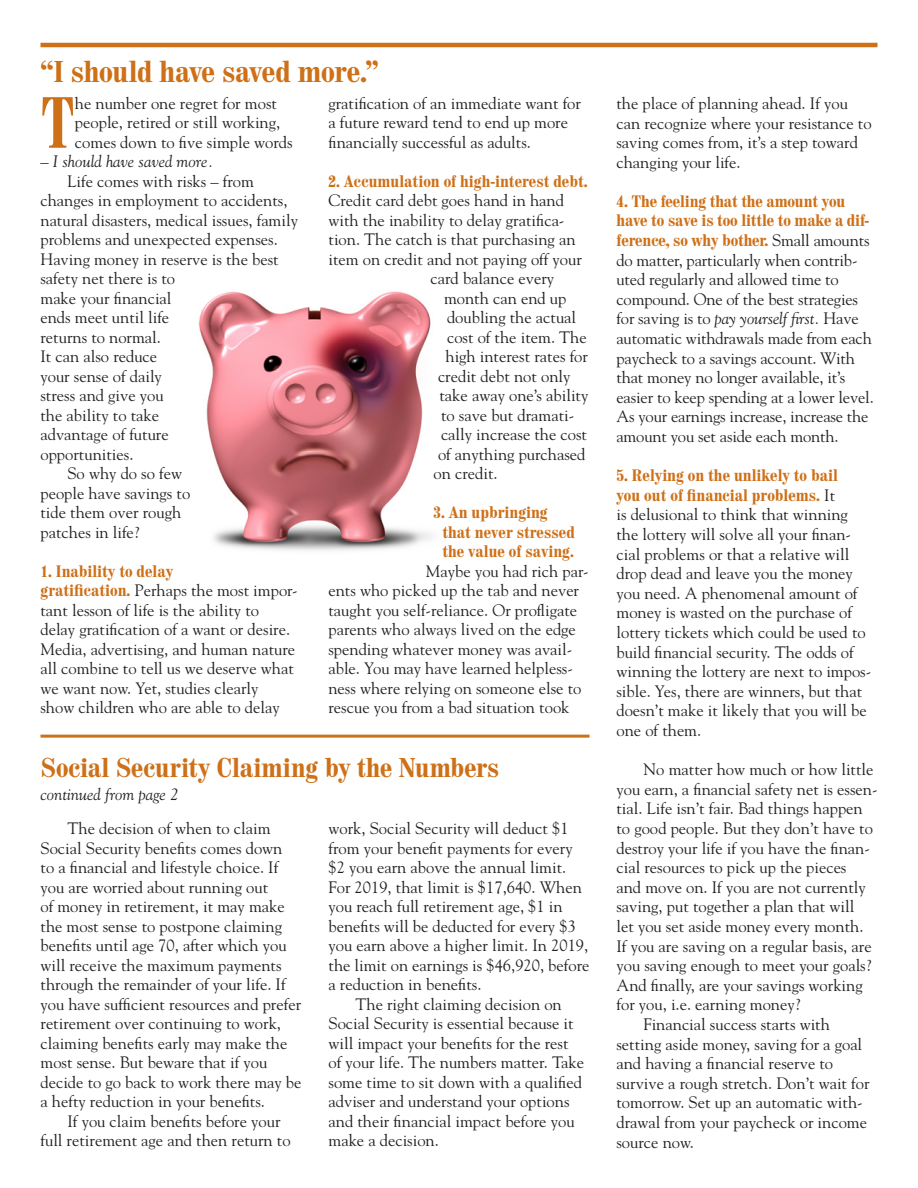
<style>
.page{position:relative;width:918px;height:1188px;background:#fff}
.page>*{position:absolute;margin:0;border:0;box-sizing:border-box;transform-origin:0 0}
.t1{font:700 condensed 72.15px "Century 725 BT";color:#ce7018;scale:.8 1}
.t2{font:700 condensed 30px "Century 725 BT";letter-spacing:-.015em;color:#ce7018}
.t3{font:700 condensed 27px "Century 725 BT";letter-spacing:-.005em;color:#ce7018}
.t4{font:16.5px/19.5px "Goudy";color:#231f20}
.t5{font:700 condensed 16.5px/19.6px "Century 725 BT";color:#ce7018}
.t6{font:italic 16.5px "Goudy";color:#231f20}
.s1{font-family:"Century 725 BT";font-weight:700;font-stretch:condensed;color:#ce7018}
.s2{font-family:"Goudy";font-weight:400;font-stretch:normal;color:#231f20}
.s3{font-style:italic}
</style>
<div class="page">
<hr style="left:40px;top:43px;width:838px;height:4px;background:#ce7018">
<img style="left:199px;top:291px;width:233px;height:260px">
<hr style="left:40px;top:735px;width:550px;height:3px;background:#ce7018">
<h2 class="t2" style="left:40px;top:54px;width:340px">“I should have saved more.”</h2>
<h1 class="t1" style="left:40px;top:79px;width:45px">T</h1>
<p class="t4" style="left:75px;top:93px;width:219px">he number one regret for most people, retired or still working, comes down to five simple words</p>
<p class="t6" style="left:40px;top:152px;width:174px">– I should have saved more.</p>
<p class="t4" style="left:67px;top:171px;width:188px">Life comes with risks – from</p>
<p class="t4" style="left:40px;top:190px;width:248px">changes in employment to accidents,</p>
<p class="t4" style="left:40px;top:210px;width:259px">natural disasters, medical issues, family</p>
<p class="t4" style="left:40px;top:229px;width:239px">problems and unexpected expenses.</p>
<p class="t4" style="left:40px;top:249px;width:240px">Having money in reserve is the best</p>
<p class="t4" style="left:40px;top:268px;width:136px">safety net there is to</p>
<p class="t4" style="left:40px;top:288px;width:133px">make your financial</p>
<p class="t4" style="left:40px;top:307px;width:130px">ends meet until life</p>
<p class="t4" style="left:40px;top:327px;width:122px">returns to normal.</p>
<p class="t4" style="left:40px;top:346px;width:118px">It can also reduce</p>
<p class="t4" style="left:40px;top:366px;width:123px">your sense of daily</p>
<p class="t4" style="left:40px;top:385px;width:125px">stress and give you</p>
<p class="t4" style="left:40px;top:405px;width:120px">the ability to take</p>
<p class="t4" style="left:40px;top:424px;width:130px">advantage of future</p>
<p class="t4" style="left:40px;top:444px;width:95px">opportunities.</p>
<p class="t4" style="left:67px;top:463px;width:116px">So why do so few</p>
<p class="t4" style="left:40px;top:483px;width:151px">people have savings to</p>
<p class="t4" style="left:40px;top:502px;width:142px">tide them over rough</p>
<p class="t4" style="left:40px;top:522px;width:100px">patches in life?</p>
<p class="t5" style="left:40px;top:561px;width:134px">1. Inability to delay</p>
<p class="t4" style="left:40px;top:580px;width:259px"><span class="s1">gratification.</span> Perhaps the most impor&shy;tant lesson of life is the ability to delay gratification of a want or desire.<br>Media, advertising, and human nature all combine to tell us we deserve what we want now. Yet, studies clearly<br>show children who are able to delay</p>
<p class="t4" style="left:329px;top:93px;width:254px">gratification of an immediate want for a future reward tend to end up more financially successful as adults.</p>
<p class="t5" style="left:329px;top:171px;width:261px">2. Accumulation of high-interest debt.</p>
<p class="t4" style="left:329px;top:190px;width:237px">Credit card debt goes hand in hand</p>
<p class="t4" style="left:329px;top:210px;width:237px">with the inability to delay gratifica-</p>
<p class="t4" style="left:329px;top:229px;width:249px">tion. The catch is that purchasing an</p>
<p class="t4" style="left:329px;top:249px;width:255px">item on credit and not paying off your</p>
<p class="t4" style="left:431px;top:268px;width:125px">card balance every</p>
<p class="t4" style="left:444px;top:288px;width:124px">month can end up</p>
<p class="t4" style="left:447px;top:307px;width:131px">doubling the actual</p>
<p class="t4" style="left:447px;top:327px;width:141px">cost of the item. The</p>
<p class="t4" style="left:446px;top:346px;width:144px">high interest rates for</p>
<p class="t4" style="left:438px;top:366px;width:134px">credit debt not only</p>
<p class="t4" style="left:440px;top:385px;width:150px">take away one’s ability</p>
<p class="t4" style="left:441px;top:405px;width:135px">to save but dramati-</p>
<p class="t4" style="left:441px;top:424px;width:148px">cally increase the cost</p>
<p class="t4" style="left:438px;top:444px;width:149px">of anything purchased</p>
<p class="t4" style="left:433px;top:463px;width:66px">on credit.</p>
<p class="t5" style="left:442px;top:503px;width:134px;text-indent:-9px">3. An upbringing that never stressed the value of saving.</p>
<p class="t4" style="left:328px;top:561px;width:262px;text-indent:97px">Maybe you had rich par&shy;ents who picked up the tab and never taught you self-reliance. Or profligate parents who always lived on the edge spending whatever money was avail&shy;able. You may have learned helpless&shy;ness where relying on someone else to rescue you from a bad situation took</p>
<h3 class="t3" style="left:40px;top:751px;width:460px">Social Security Claiming by the Numbers</h3>
<p class="t6" style="left:40px;top:784px;width:139px">continued from page 2</p>
<p class="t4" style="left:41px;top:818px;width:263px;text-indent:27px">The decision of when to claim Social Security benefits comes down<br>to a financial and lifestyle choice. If you are worried about running out<br>of money in retirement, it may make the most sense to postpone claiming benefits until age 70, after which you will receive the maximum payments through the remainder of your life. If you have sufficient resources and prefer retirement over continuing to work, claiming benefits early may make the most sense. But beware that if you decide to go back to work there may be a hefty reduction in your benefits.</p>
<p class="t4" style="left:41px;top:1111px;width:252px;text-indent:27px">If you claim benefits before your full retirement age and then return to</p>
<p class="t4" style="left:329px;top:818px;width:242px">work, Social Security will deduct $1</p>
<p class="t4" style="left:329px;top:838px;width:246px">from your benefit payments for every</p>
<p class="t4" style="left:329px;top:857px;width:239px">$2 you earn above the annual limit.</p>
<p class="t4" style="left:329px;top:877px;width:255px">For 2019, that limit is $17,640. When</p>
<p class="t4" style="left:329px;top:896px;width:236px">you reach full retirement age, $1 in</p>
<p class="t4" style="left:329px;top:916px;width:249px">benefits will be deducted for every $3</p>
<p class="t4" style="left:329px;top:935px;width:261px">you earn above a higher limit. In 2019,</p>
<p class="t4" style="left:329px;top:955px;width:263px">the limit on earnings is $46,920, before</p>
<p class="t4" style="left:329px;top:974px;width:155px">a reduction in benefits.</p>
<p class="t4" style="left:356px;top:994px;width:208px">The right claiming decision on</p>
<p class="t4" style="left:329px;top:1013px;width:247px">Social Security is essential because it</p>
<p class="t4" style="left:329px;top:1033px;width:242px">will impact your benefits for the rest</p>
<p class="t4" style="left:329px;top:1052px;width:257px">of your life. The numbers matter. Take</p>
<p class="t4" style="left:329px;top:1072px;width:255px">some time to sit down with a qualified</p>
<p class="t4" style="left:329px;top:1091px;width:243px">adviser and understand your options</p>
<p class="t4" style="left:329px;top:1111px;width:248px">and their financial impact before you</p>
<p class="t4" style="left:329px;top:1130px;width:112px">make a decision.</p>
<p class="t4" style="left:616px;top:93px;width:257px">the place of planning ahead. If you can recognize where your resistance to saving comes from, it’s a step toward changing your life.</p>
<p class="t5" style="left:616px;top:191px;width:255px">4. The feeling that the amount you have to save is too little to make a dif&shy;ference, so why bother. <span class="s2">Small amounts</span></p>
<p class="t4" style="left:616px;top:250px;width:259px">do matter, particularly when contrib&shy;uted regularly and allowed time to compound. One of the best strategies for saving is to <span class="s3">pay yourself first.</span> Have automatic withdrawals made from each paycheck to a savings account. With that money no longer available, it’s easier to keep spending at a lower level.<br>As your earnings increase, increase the amount you set aside each month.</p>
<p class="t5" style="left:616px;top:465px;width:223px">5. Relying on the unlikely to bail you out of financial problems. <span class="s2">It</span></p>
<p class="t4" style="left:616px;top:504px;width:256px">is delusional to think that winning the lottery will solve all your finan&shy;cial problems or that a relative will drop dead and leave you the money you need. A phenomenal amount of money is wasted on the purchase of lottery tickets which could be used to build financial security. The odds of winning the lottery are next to impos&shy;sible. Yes, there are winners, but that doesn’t make it likely that you will be one of them.</p>
<p class="t4" style="left:643px;top:759px;width:232px">No matter how much or how little</p>
<p class="t4" style="left:616px;top:779px;width:263px">you earn, a financial safety net is essen-</p>
<p class="t4" style="left:616px;top:798px;width:248px">tial. Life isn’t fair. Bad things happen</p>
<p class="t4" style="left:616px;top:818px;width:258px">to good people. But they don’t have to</p>
<p class="t4" style="left:616px;top:838px;width:255px">destroy your life if you have the finan-</p>
<p class="t4" style="left:616px;top:857px;width:231px">cial resources to pick up the pieces</p>
<p class="t4" style="left:616px;top:877px;width:251px">and move on. If you are not currently</p>
<p class="t4" style="left:616px;top:896px;width:239px">saving, put together a plan that will</p>
<p class="t4" style="left:616px;top:916px;width:248px">let you set aside money every month.</p>
<p class="t4" style="left:616px;top:936px;width:257px">If you are saving on a regular basis, are</p>
<p class="t4" style="left:616px;top:955px;width:256px">you saving enough to meet your goals?</p>
<p class="t4" style="left:616px;top:975px;width:248px">And finally, are your savings working</p>
<p class="t4" style="left:616px;top:994px;width:185px">for you, i.e. earning money?</p>
<p class="t4" style="left:643px;top:1014px;width:188px">Financial success starts with</p>
<p class="t4" style="left:616px;top:1034px;width:247px">setting aside money, saving for a goal</p>
<p class="t4" style="left:616px;top:1053px;width:218px">and having a financial reserve to</p>
<p class="t4" style="left:616px;top:1073px;width:255px">survive a rough stretch. Don’t wait for</p>
<p class="t4" style="left:616px;top:1092px;width:248px">tomorrow. Set up an automatic with-</p>
<p class="t4" style="left:616px;top:1112px;width:252px">drawal from your paycheck or income</p>
<p class="t4" style="left:616px;top:1132px;width:79px">source now.</p>
</div>
